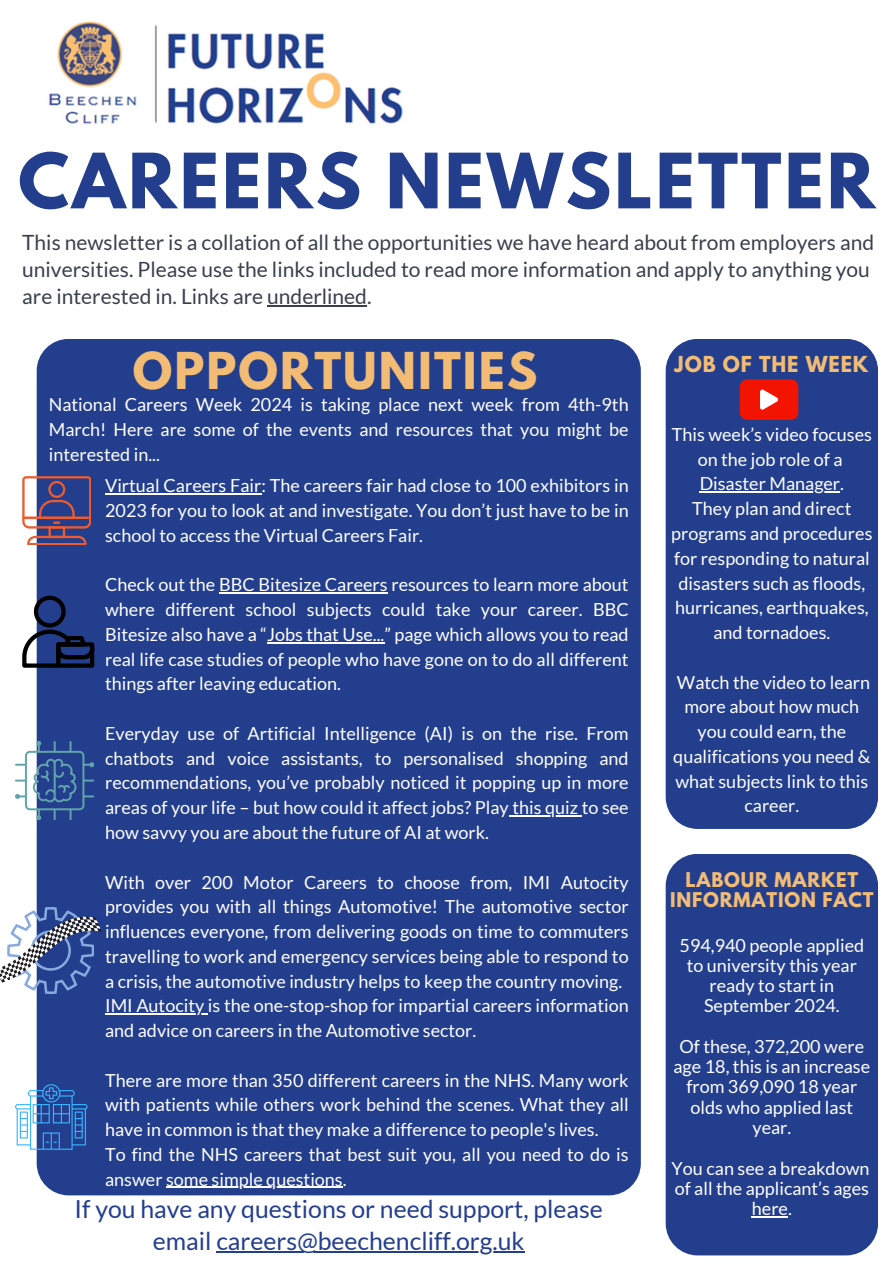
<style>
.page{position:relative;width:893px;height:1264px;background:#fff}
.page>*{position:absolute;margin:0;border:0;box-sizing:border-box;transform-origin:0 0}
.t1{font:700 67.5px "League Spartan";letter-spacing:.045em;color:#233e8d}
.t2{font:700 45px "League Spartan";letter-spacing:.045em;color:#f2bc75}
.t3{font:24.75px/31.7px "Lato";color:#233e8d;text-align:center}
.t4{font:21px/27px "Lato";color:#39404c}
.t5{font:700 19.5px "League Spartan";letter-spacing:.045em;color:#f2bc75}
.t6{font:18px/24.8px "Lato";color:#fff;text-align:center}
.t7{font:700 18px/20.2px "League Spartan";letter-spacing:.045em;color:#f2bc75;text-align:center}
</style>
<div class="page">
<div style="left:37px;top:339px;width:603px;height:856px;background:#233e8d;border-radius:32px"></div>
<div style="left:665px;top:339px;width:213px;height:490px;background:#233e8d;border-radius:32px"></div>
<div style="left:665px;top:853px;width:213px;height:402px;background:#233e8d;border-radius:32px"></div>
<img style="left:48px;top:21px;width:355px;height:103px">
<hr style="left:267px;top:305px;width:100px;height:1px;background:#39404c">
<hr style="left:216px;top:1251px;width:308px;height:2px;background:#233e8d">
<svg style="left:739px;top:379px;width:59px;height:41px"></svg>
<hr style="left:105px;top:493px;width:156px;height:1px;background:#fff">
<hr style="left:219px;top:592px;width:168px;height:1px;background:#fff">
<hr style="left:267px;top:642px;width:117px;height:1px;background:#fff">
<hr style="left:509px;top:815px;width:72px;height:1px;background:#fff">
<hr style="left:105px;top:1013px;width:103px;height:1px;background:#fff">
<hr style="left:166px;top:1186px;width:177px;height:1px;background:#fff">
<svg style="left:22px;top:476px;width:69px;height:69px"></svg>
<svg style="left:22px;top:595px;width:72px;height:72px"></svg>
<svg style="left:15px;top:741px;width:79px;height:78px"></svg>
<svg style="left:0;top:906px;width:102px;height:87px"></svg>
<svg style="left:15px;top:1084px;width:72px;height:65px"></svg>
<hr style="left:751px;top:1216px;width:37px;height:1px;background:#fff">
<hr style="left:699px;top:491px;width:141px;height:1px;background:#fff">
<p class="t1" style="left:18px;top:148px;width:858px">CAREERS NEWSLETTER</p>
<h5 class="t4" style="left:22px;top:228px;width:853px">This newsletter is a collation of all the opportunities we have heard about from employers and universities. Please use the links included to read more information and apply to anything you are interested in. Links are underlined.</h5>
<h4 class="t2" style="left:133px;top:348px;width:406px">OPPORTUNITIES</h4>
<p class="t6" style="left:49px;top:392px;width:581px;text-align:justify">National Careers Week 2024 is taking place next week from 4th-9th March! Here are some of the events and resources that you might be interested in...</p>
<p class="t6" style="left:105px;top:473px;width:525px;text-align:justify">Virtual Careers Fair: The careers fair had close to 100 exhibitors in 2023 for you to look at and investigate. You don’t just have to be in school to access the Virtual Careers Fair.</p>
<p class="t6" style="left:105px;top:572px;width:525px;text-align:justify">Check out the BBC Bitesize Careers resources to learn more about where different school subjects could take your career. BBC Bitesize also have a “Jobs that Use...” page which allows you to read real life case studies of people who have gone on to do all different things after leaving education.</p>
<p class="t6" style="left:105px;top:720px;width:525px;text-align:justify">Everyday use of Artificial Intelligence (AI) is on the rise. From chatbots and voice assistants, to personalised shopping and recommendations, you’ve probably noticed it popping up in more areas of your life – but how could it affect jobs? Play this quiz to see</p>
<p class="t6" style="left:105px;top:819px;width:385px">how savvy you are about the future of AI at work.</p>
<p class="t6" style="left:105px;top:869px;width:525px;text-align:justify">With over 200 Motor Careers to choose from, IMI Autocity provides you with all things Automotive! The automotive sector influences everyone, from delivering goods on time to commuters travelling to work and emergency services being able to respond to</p>
<p class="t6" style="left:105px;top:968px;width:518px">a crisis, the automotive industry helps to keep the country moving.</p>
<p class="t6" style="left:105px;top:993px;width:525px;text-align:left">IMI Autocity is the one-stop-shop for impartial careers information and advice on careers in the Automotive sector.</p>
<p class="t6" style="left:105px;top:1067px;width:525px;text-align:justify">There are more than 350 different careers in the NHS. Many work with patients while others work behind the scenes. What they all have in common is that they make a difference to people's lives.</p>
<p class="t6" style="left:105px;top:1141px;width:525px;text-align:left">To find the NHS careers that best suit you, all you need to do is answer some simple questions.</p>
<p class="t3" style="left:75px;top:1192px;width:529px">If you have any questions or need support, please email careers@beechencliff.org.uk</p>
<h1 class="t5" style="left:674px;top:354px;width:195px">JOB OF THE WEEK</h1>
<p class="t6" style="left:671px;top:421px;width:202px">This week’s video focuses on the job role of a</p>
<p class="t6" style="left:671px;top:471px;width:203px">Disaster Manager.<br>They plan and direct programs and procedures</p>
<p class="t6" style="left:674px;top:545px;width:197px">for responding to natural disasters such as floods, hurricanes, earthquakes, and tornadoes.</p>
<p class="t6" style="left:677px;top:669px;width:195px">Watch the video to learn</p>
<h6 class="t6" style="left:673px;top:694px;width:199px">more about how much you could earn, the qualifications you need &amp; what subjects link to this career.</h6>
<p class="t7" style="left:670px;top:871px;width:205px">LABOUR MARKET<br>INFORMATION FACT</p>
<p class="t6" style="left:679px;top:934px;width:186px;line-height:20.2px">594,940 people applied to university this year ready to start in<br>September 2024.</p>
<p class="t6" style="left:673px;top:1035px;width:198px;line-height:20.2px">Of these, 372,200 were age 18, this is an increase from 369,090 18 year olds who applied last year.</p>
<p class="t6" style="left:671px;top:1157px;width:199px;line-height:20.2px">You can see a breakdown of all the applicant’s ages here.</p>
</div>
